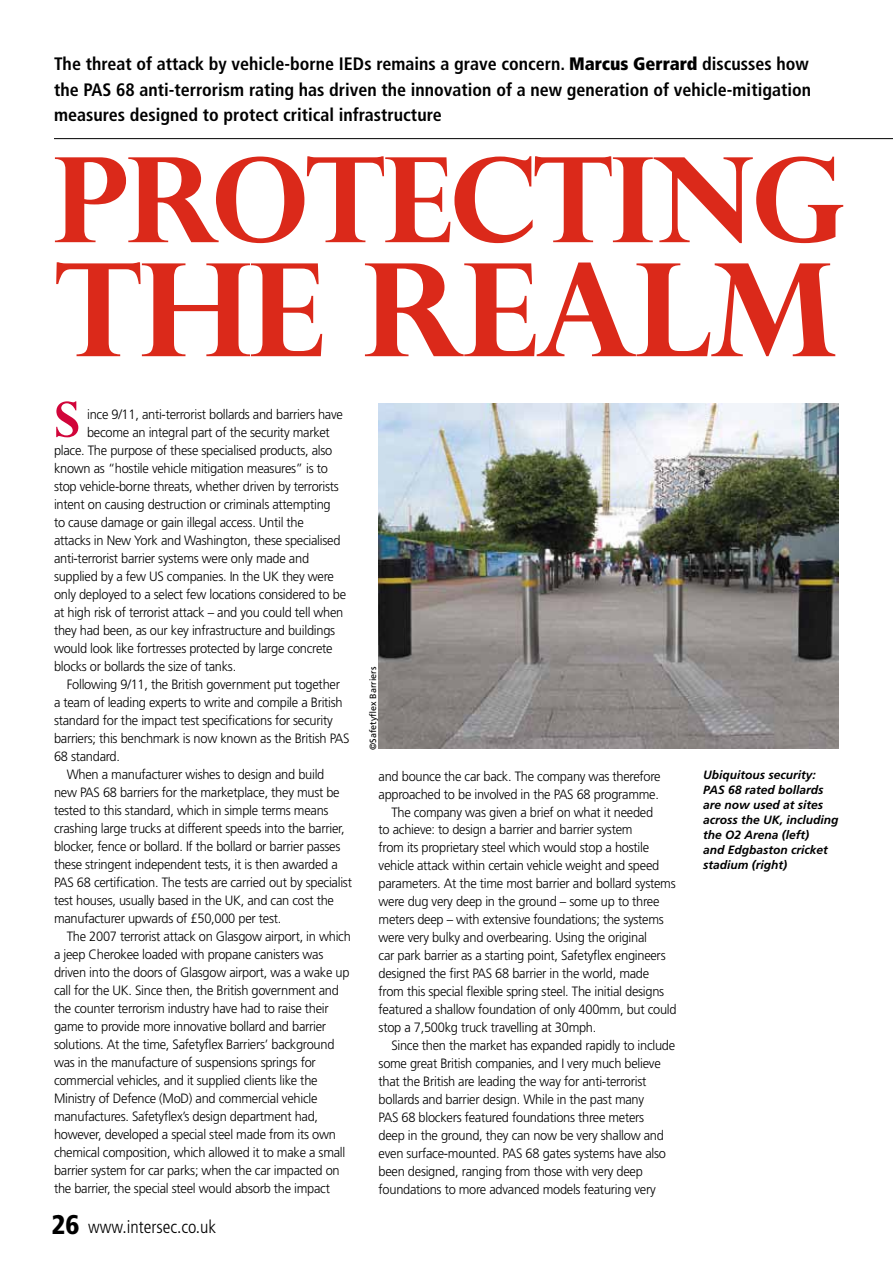
<style>
.page{position:relative;width:893px;height:1263px;background:#fff}
.page>*{position:absolute;margin:0;border:0;box-sizing:border-box;transform-origin:0 0}
.t1{font:700 129px "Perpetua Titling";letter-spacing:-.02em;color:#db291a}
.t2{font:700 117.9px "Perpetua Titling";letter-spacing:-.02em;color:#db291a}
.t3{font:700 58.5px "Perpetua";color:#d1053a}
.t4{font:700 condensed 18px/25.5px "Frutiger";color:#000;text-align:justify}
.t5{font:300 condensed 18px "Frutiger";color:#000}
.t6{font:300 13.5px "Frutiger";letter-spacing:-.02em;color:#000;scale:.95 1}
.t7{font:italic 700 12px/15px "Frutiger";color:#000}
.t8{font:9px "Frutiger";color:#000}
.s1{font-weight:900}
.s2{font-weight:900;font-size:27px}
</style>
<div class="page">
<img style="left:379px;top:404px;width:460px;height:344px">
<hr style="left:54px;top:138px;width:839px;height:1px;background:#000">
<p class="t4" style="left:54px;top:51px;width:758px">The threat of attack by vehicle-borne IEDs remains a grave concern. <span class="s1">Marcus Gerrard</span> discusses how the PAS 68 anti-terrorism rating has driven the innovation of a new generation of vehicle-mitigation measures designed to protect critical infrastructure</p>
<h2 class="t2" style="left:54px;top:127px;width:793px">PROTECTING</h2>
<h1 class="t1" style="left:54px;top:230px;width:784px">THE REALM</h1>
<h3 class="t3" style="left:54px;top:383px;width:28px">S</h3>
<p class="t6" style="left:87px;top:407px;width:271px">ince 9/11, anti-terrorist bollards and barriers have</p>
<p class="t6" style="left:87px;top:425px;width:257px">become an integral part of the security market</p>
<p class="t6" style="left:54px;top:443px;width:295px">place. The purpose of these specialised products, also</p>
<p class="t6" style="left:54px;top:461px;width:290px">known as “hostile vehicle mitigation measures” is to</p>
<p class="t6" style="left:54px;top:479px;width:301px">stop vehicle-borne threats, whether driven by terrorists</p>
<p class="t6" style="left:54px;top:496px;width:293px">intent on causing destruction or criminals attempting</p>
<p class="t6" style="left:54px;top:514px;width:265px">to cause damage or gain illegal access. Until the</p>
<p class="t6" style="left:54px;top:532px;width:303px">attacks in New York and Washington, these specialised</p>
<p class="t6" style="left:54px;top:550px;width:270px">anti-terrorist barrier systems were only made and</p>
<p class="t6" style="left:54px;top:568px;width:296px">supplied by a few US companies. In the UK they were</p>
<p class="t6" style="left:54px;top:586px;width:309px">only deployed to a select few locations considered to be</p>
<p class="t6" style="left:54px;top:604px;width:306px">at high risk of terrorist attack – and you could tell when</p>
<p class="t6" style="left:54px;top:622px;width:298px">they had been, as our key infrastructure and buildings</p>
<p class="t6" style="left:54px;top:640px;width:295px">would look like fortresses protected by large concrete</p>
<p class="t6" style="left:54px;top:658px;width:193px">blocks or bollards the size of tanks.</p>
<p class="t6" style="left:67px;top:676px;width:289px">Following 9/11, the British government put together</p>
<p class="t6" style="left:54px;top:694px;width:305px">a team of leading experts to write and compile a British</p>
<p class="t6" style="left:54px;top:712px;width:295px">standard for the impact test specifications for security</p>
<p class="t6" style="left:54px;top:730px;width:313px">barriers; this benchmark is now known as the British PAS</p>
<p class="t6" style="left:54px;top:748px;width:71px">68 standard.</p>
<p class="t6" style="left:67px;top:766px;width:273px">When a manufacturer wishes to design and build</p>
<p class="t6" style="left:54px;top:784px;width:302px">new PAS 68 barriers for the marketplace, they must be</p>
<p class="t6" style="left:54px;top:802px;width:291px">tested to this standard, which in simple terms means</p>
<p class="t6" style="left:54px;top:820px;width:307px">crashing large trucks at different speeds into the barrier,</p>
<p class="t6" style="left:54px;top:838px;width:303px">blocker, fence or bollard. If the bollard or barrier passes</p>
<p class="t6" style="left:54px;top:856px;width:300px">these stringent independent tests, it is then awarded a</p>
<p class="t6" style="left:54px;top:874px;width:315px">PAS 68 certification. The tests are carried out by specialist</p>
<p class="t6" style="left:54px;top:892px;width:296px">test houses, usually based in the UK, and can cost the</p>
<p class="t6" style="left:54px;top:910px;width:241px">manufacturer upwards of £50,000 per test.</p>
<p class="t6" style="left:67px;top:928px;width:300px">The 2007 terrorist attack on Glasgow airport, in which</p>
<p class="t6" style="left:54px;top:946px;width:285px">a jeep Cherokee loaded with propane canisters was</p>
<p class="t6" style="left:54px;top:964px;width:312px">driven into the doors of Glasgow airport, was a wake up</p>
<p class="t6" style="left:54px;top:982px;width:301px">call for the UK. Since then, the British government and</p>
<p class="t6" style="left:54px;top:1000px;width:291px">the counter terrorism industry have had to raise their</p>
<p class="t6" style="left:54px;top:1018px;width:288px">game to provide more innovative bollard and barrier</p>
<p class="t6" style="left:54px;top:1036px;width:297px">solutions. At the time, Safetyflex Barriers’ background</p>
<p class="t6" style="left:54px;top:1054px;width:277px">was in the manufacture of suspensions springs for</p>
<p class="t6" style="left:54px;top:1072px;width:279px">commercial vehicles, and it supplied clients like the</p>
<p class="t6" style="left:54px;top:1090px;width:279px">Ministry of Defence (MoD) and commercial vehicle</p>
<p class="t6" style="left:54px;top:1108px;width:280px">manufactures. Safetyflex’s design department had,</p>
<p class="t6" style="left:54px;top:1126px;width:298px">however, developed a special steel made from its own</p>
<p class="t6" style="left:54px;top:1144px;width:308px">chemical composition, which allowed it to make a small</p>
<p class="t6" style="left:54px;top:1162px;width:302px">barrier system for car parks; when the car impacted on</p>
<p class="t6" style="left:54px;top:1180px;width:292px">the barrier, the special steel would absorb the impact</p>
<h3 class="t5" style="left:51px;top:1217px;width:166px"><span class="s2">26</span> www.intersec.co.uk</h3>
<p class="t8" style="left:368px;top:750px;width:85px;rotate:-90deg">©Safetyflex Barriers</p>
<p class="t6" style="left:379px;top:768px;width:298px">and bounce the car back. The company was therefore</p>
<p class="t6" style="left:379px;top:786px;width:297px">approached to be involved in the PAS 68 programme.</p>
<p class="t6" style="left:391px;top:804px;width:277px">The company was given a brief on what it needed</p>
<p class="t6" style="left:379px;top:822px;width:269px">to achieve: to design a barrier and barrier system</p>
<p class="t6" style="left:379px;top:840px;width:286px">from its proprietary steel which would stop a hostile</p>
<p class="t6" style="left:379px;top:858px;width:297px">vehicle attack within certain vehicle weight and speed</p>
<p class="t6" style="left:379px;top:876px;width:314px">parameters. At the time most barrier and bollard systems</p>
<p class="t6" style="left:379px;top:894px;width:297px">were dug very deep in the ground – some up to three</p>
<p class="t6" style="left:379px;top:912px;width:302px">meters deep – with extensive foundations; the systems</p>
<p class="t6" style="left:379px;top:930px;width:284px">were very bulky and overbearing. Using the original</p>
<p class="t6" style="left:379px;top:948px;width:304px">car park barrier as a starting point, Safetyflex engineers</p>
<p class="t6" style="left:379px;top:966px;width:286px">designed the first PAS 68 barrier in the world, made</p>
<p class="t6" style="left:379px;top:984px;width:302px">from this special flexible spring steel. The initial designs</p>
<p class="t6" style="left:379px;top:1002px;width:315px">featured a shallow foundation of only 400mm, but could</p>
<p class="t6" style="left:379px;top:1020px;width:231px">stop a 7,500kg truck travelling at 30mph.</p>
<p class="t6" style="left:391px;top:1038px;width:300px">Since then the market has expanded rapidly to include</p>
<p class="t6" style="left:379px;top:1056px;width:298px">some great British companies, and I very much believe</p>
<p class="t6" style="left:379px;top:1074px;width:283px">that the British are leading the way for anti-terrorist</p>
<p class="t6" style="left:379px;top:1092px;width:281px">bollards and barrier design. While in the past many</p>
<p class="t6" style="left:379px;top:1110px;width:281px">PAS 68 blockers featured foundations three meters</p>
<p class="t6" style="left:379px;top:1128px;width:302px">deep in the ground, they can now be very shallow and</p>
<p class="t6" style="left:379px;top:1146px;width:304px">even surface-mounted. PAS 68 gates systems have also</p>
<p class="t6" style="left:379px;top:1164px;width:280px">been designed, ranging from those with very deep</p>
<p class="t6" style="left:379px;top:1182px;width:293px">foundations to more advanced models featuring very</p>
<p class="t7" style="left:703px;top:767px;width:137px">Ubiquitous security:<br>PAS 68 rated bollards are now used at sites across the UK, including the O2 Arena (left)<br>and Edgbaston cricket stadium (right)</p>
</div>
